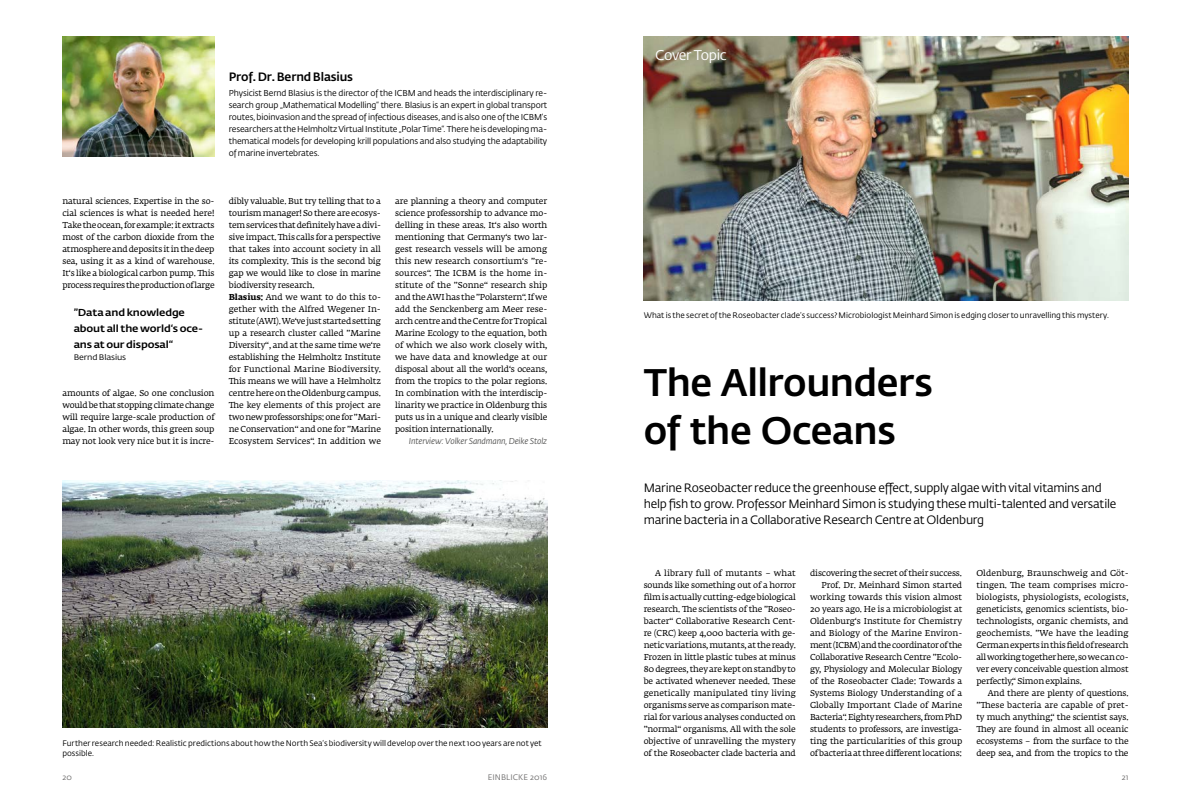
<style>
.page{position:relative;width:1191px;height:794px;background:#fff}
.page>*{position:absolute;margin:0;border:0;box-sizing:border-box;transform-origin:0 0}
.t1{font:500 38px/48px "Fedra Sans Std";letter-spacing:-.01em;color:#000}
.t2{font:14px "Fedra Sans Std";letter-spacing:-.025em;color:#fff}
.t3{font:12px/16px "Fedra Sans Std";letter-spacing:-.02em;color:#000}
.t4{font:500 12px "Fedra Sans Std";letter-spacing:-.01em;color:#000}
.t5{font:500 10px/16px "Fedra Sans Std";letter-spacing:-.01em;color:#000;scale:1.1 1}
.t6{font:8.5px/12px "Fedra Serif A Std";letter-spacing:-.015em;color:#000;text-align:justify}
.t7{font:8.5px/12px "Fedra Sans Std";letter-spacing:-.015em;color:#000;text-align:justify}
.t8{font:italic 8.5px "Fedra Sans Std";letter-spacing:-.015em;color:#575756}
.t9{font:8px/10px "Fedra Sans Std";color:#000}
.t10{font:8px "Fedra Sans Std";letter-spacing:.015em;color:#706f6f}
.t11{font:8px "Fedra Sans Std";color:#000;scale:1.1 1}
.s1{font-weight:700}
</style>
<div class="page">
<img style="left:643px;top:36px;width:485px;height:264px">
<img style="left:62px;top:36px;width:152px;height:120px">
<img style="left:62px;top:480px;width:485px;height:248px">
<h3 class="t4" style="left:229px;top:70px;width:126px">Prof. Dr. Bernd Blasius</h3>
<p class="t7" style="left:229px;top:87px;width:320px">Physicist Bernd Blasius is the director of the ICBM and heads the interdisciplinary re&shy;search group „Mathematical Modelling“ there. Blasius is an expert in global transport routes, bioinvasion and the spread of infectious diseases, and is also one of the ICBM‘s researchers at the Helmholtz Virtual Institute „Polar Time“. There he is developing ma&shy;thematical models for developing krill populations and also studying the adaptability of marine invertebrates.</p>
<p class="t6" style="left:62px;top:196px;width:154px">natural sciences. Expertise in the so&shy;cial sciences is what is needed here!<br>Take the ocean, for example: it extracts most of the carbon dioxide from the atmosphere and deposits it in the deep sea, using it as a kind of warehouse.<br>It‘s like a biological carbon pump. This process requires the production of large</p>
<p class="t5" style="left:74px;top:305px;width:119px">”Data and knowledge about all the world‘s oce&shy;ans at our disposal“</p>
<p class="t11" style="left:74px;top:352px;width:49px">Bernd Blasius</p>
<p class="t6" style="left:62px;top:388px;width:154px">amounts of algae. So one conclusion would be that stopping climate change will require large-scale production of algae. In other words, this green soup may not look very nice but it is incre-</p>
<p class="t6" style="left:229px;top:196px;width:154px;text-align:left">dibly valuable. But try telling that to a tourism manager! So there are ecosys&shy;tem services that definitely have a divi&shy;sive impact. This calls for a perspective that takes into account society in all its complexity. This is the second big gap we would like to close in marine biodiversity research.<br><span class="s1">Blasius:</span> And we want to do this to&shy;gether with the Alfred Wegener In&shy;stitute (AWI). We‘ve just started setting up a research cluster called ”Marine Diversity“, and at the same time we‘re establishing the Helmholtz Institute for Functional Marine Biodiversity.<br>This means we will have a Helmholtz centre here on the Oldenburg campus.<br>The key elements of this project are two new professorships: one for ”Mari&shy;ne Conservation“ and one for ”Marine Ecosystem Services“. In addition we</p>
<p class="t6" style="left:395px;top:196px;width:154px">are planning a theory and computer science professorship to advance mo&shy;delling in these areas. It‘s also worth mentioning that Germany‘s two lar&shy;gest research vessels will be among this new research consortium‘s ”re&shy;sources“. The ICBM is the home in&shy;stitute of the ”Sonne“ research ship and the AWI has the ”Polarstern“. If we add the Senckenberg am Meer rese&shy;arch centre and the Centre for Tropical Marine Ecology to the equation, both of which we also work closely with, we have data and knowledge at our disposal about all the world‘s oceans, from the tropics to the polar regions.<br>In combination with the interdiscip&shy;linarity we practice in Oldenburg this puts us in a unique and clearly visible position internationally.</p>
<p class="t8" style="left:409px;top:436px;width:140px">Interview: Volker Sandmann, Deike Stolz</p>
<p class="t9" style="left:62px;top:738px;width:481px">Further research needed: Realistic predictions about how the North Sea‘s biodiversity will develop over the next 100 years are not yet possible.</p>
<h2 class="t2" style="left:655px;top:47px;width:73px">Cover Topic</h2>
<p class="t9" style="left:643px;top:311px;width:467px">What is the secret of the Roseobacter clade‘s success? Microbiologist Meinhard Simon is edging closer to unravelling this mystery.</p>
<h1 class="t1" style="left:643px;top:359px;width:290px">The Allrounders of the Oceans</h1>
<p class="t3" style="left:643px;top:480px;width:474px">Marine Roseobacter reduce the greenhouse effect, supply algae with vital vitamins and help fish to grow. Professor Meinhard Simon is studying these multi-talented and versatile marine bacteria in a Collaborative Research Centre at Oldenburg</p>
<p class="t6" style="left:643px;top:568px;width:154px;text-indent:11px">A library full of mutants – what sounds like something out of a horror film is actually cutting-edge biological research. The scientists of the ”Roseo&shy;bacter“ Collaborative Research Cent&shy;re (CRC) keep 4,000 bacteria with ge&shy;netic variations, mutants, at the ready.<br>Frozen in little plastic tubes at minus 80 degrees, they are kept on standby to be activated whenever needed. These genetically manipulated tiny living organisms serve as comparison mate&shy;rial for various analyses conducted on ”normal“ organisms. All with the sole objective of unravelling the mystery of the Roseobacter clade bacteria and</p>
<p class="t6" style="left:810px;top:568px;width:154px;text-align:right">discovering the secret of their success.<br>Prof. Dr. Meinhard Simon started working towards this vision almost 20 years ago. He is a microbiologist at Oldenburg‘s Institute for Chemistry and Biology of the Marine Environ&shy;ment (ICBM) and the coordinator of the Collaborative Research Centre ”Ecolo&shy;gy, Physiology and Molecular Biology of the Roseobacter Clade: Towards a Systems Biology Understanding of a Globally Important Clade of Marine Bacteria“. Eighty researchers, from PhD students to professors, are investiga&shy;ting the particularities of this group of bacteria at three different locations:</p>
<p class="t6" style="left:976px;top:568px;width:154px">Oldenburg, Braunschweig and Göt&shy;tingen. The team comprises micro&shy;biologists, physiologists, ecologists, geneticists, genomics scientists, bio&shy;technologists, organic chemists, and geochemists. ”We have the leading German experts in this field of research all working together here, so we can co&shy;ver every conceivable question almost perfectly,“ Simon explains.</p>
<p class="t6" style="left:976px;top:688px;width:154px;text-indent:11px">And there are plenty of questions. ”These bacteria are capable of pret&shy;ty much anything,“ the scientist says.<br>They are found in almost all oceanic ecosystems – from the surface to the deep sea, and from the tropics to the</p>
<p class="t10" style="left:62px;top:772px;width:11px">20</p>
<p class="t10" style="left:488px;top:772px;width:61px">EINBLICKE 2016</p>
<p class="t10" style="left:1121px;top:772px;width:8px">21</p>
</div>
